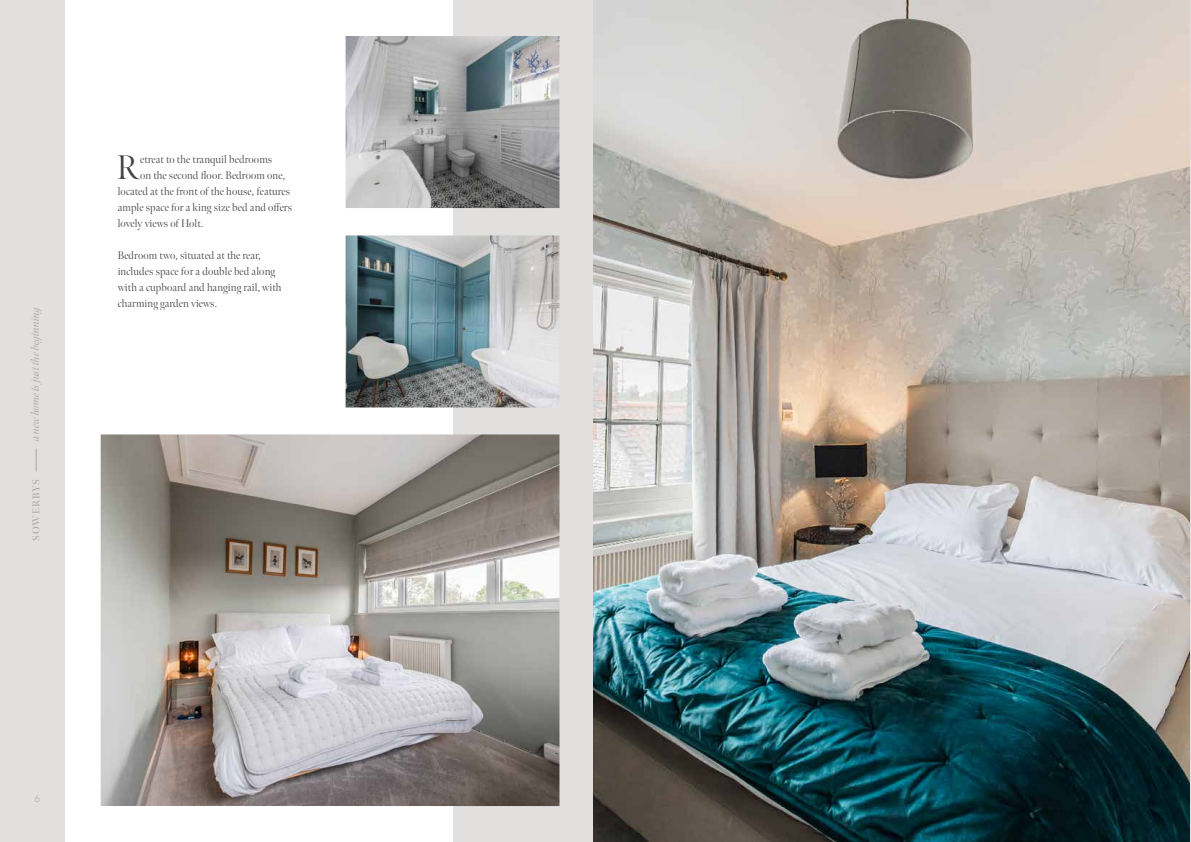
<style>
.page{position:relative;width:1191px;height:842px;background:#fff}
.page>*{position:absolute;margin:0;border:0;box-sizing:border-box;transform-origin:0 0}
.t1{font:300 34px "Meno Banner";color:#434141}
.t2{font:300 11px/16px "Meno Banner";letter-spacing:.01em;color:#434141}
.t3{font:italic 11px "Meno Banner";letter-spacing:-.01em;color:#ada8a0}
.t4{font:600 10px "Meno Banner";letter-spacing:.08em;color:#ada8a0}
.t5{font:300 10px "Quasimoda";color:#ada8a0}
</style>
<div class="page">
<div style="left:0;top:0;width:595px;height:842px;background:#e2e0df"></div>
<svg style="left:36px;top:449px;width:1px;height:22px"></svg>
<div style="left:65px;top:0;width:387px;height:842px;background:#fff"></div>
<img style="left:593px;top:0;width:596px;height:842px">
<img style="left:101px;top:434px;width:458px;height:372px">
<img style="left:345px;top:36px;width:214px;height:172px">
<img style="left:345px;top:235px;width:214px;height:172px">
<p class="t3" style="left:29px;top:441px;width:138px;rotate:-90deg">a new home is just the beginning</p>
<p class="t4" style="left:30px;top:541px;width:63px;rotate:-90deg">SOWERBYS</p>
<h1 class="t1" style="left:117px;top:146px;width:24px">R</h1>
<p class="t2" style="left:140px;top:151px;width:134px">etreat to the tranquil bedrooms</p>
<p class="t2" style="left:140px;top:167px;width:146px">on the second floor. Bedroom one,</p>
<p class="t2" style="left:118px;top:183px;width:174px">located at the front of the house, features</p>
<p class="t2" style="left:118px;top:199px;width:176px">ample space for a king size bed and offers</p>
<p class="t2" style="left:118px;top:215px;width:87px">lovely views of Holt.</p>
<p class="t2" style="left:118px;top:247px;width:165px">Bedroom two, situated at the rear, includes space for a double bed along with a cupboard and hanging rail, with charming garden views.</p>
<p class="t5" style="left:35px;top:791px;width:7px">6</p>
</div>
